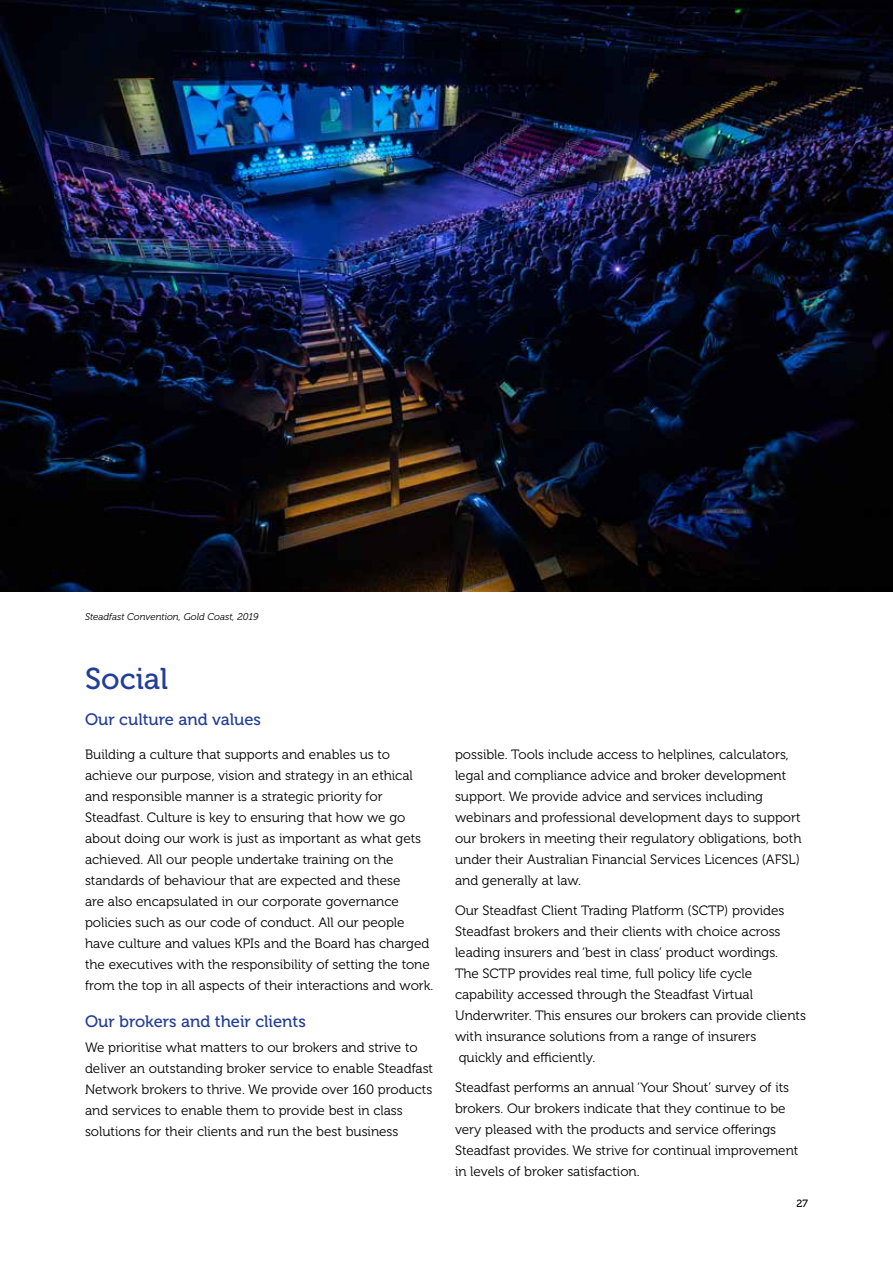
<style>
.page{position:relative;width:893px;height:1263px;background:#fff}
.page>*{position:absolute;margin:0;border:0;box-sizing:border-box;transform-origin:0 0}
.t1{font:30px "Museo 500";color:#233e99}
.t2{font:16.5px "Museo 500";color:#233e99}
.t3{font:13.5px/21px "Museo 300";color:#000}
.t4{font:10.5px "Museo 500";color:#000}
.t5{font:italic 9.75px "Museo 300";color:#000}
</style>
<div class="page">
<img style="left:0;top:0;width:893px;height:591px">
<p class="t5" style="left:85px;top:611px;width:175px">Steadfast Convention, Gold Coast, 2019</p>
<h1 class="t1" style="left:85px;top:662px;width:85px">Social</h1>
<p class="t2" style="left:85px;top:711px;width:178px">Our culture and values</p>
<p class="t3" style="left:85px;top:744px;width:350px">Building a culture that supports and enables us to achieve our purpose, vision and strategy in an ethical and responsible manner is a strategic priority for Steadfast. Culture is key to ensuring that how we go about doing our work is just as important as what gets achieved. All our people undertake training on the standards of behaviour that are expected and these<br>are also encapsulated in our corporate governance policies such as our code of conduct. All our people have culture and values KPIs and the Board has charged the executives with the responsibility of setting the tone from the top in all aspects of their interactions and work.</p>
<p class="t2" style="left:85px;top:1012px;width:222px">Our brokers and their clients</p>
<p class="t3" style="left:85px;top:1037px;width:350px">We prioritise what matters to our brokers and strive to deliver an outstanding broker service to enable Steadfast Network brokers to thrive. We provide over 160 products and services to enable them to provide best in class solutions for their clients and run the best business</p>
<p class="t3" style="left:455px;top:744px;width:348px">possible. Tools include access to helplines, calculators, legal and compliance advice and broker development support. We provide advice and services including webinars and professional development days to support our brokers in meeting their regulatory obligations, both under their Australian Financial Services Licences (AFSL) and generally at law.</p>
<p class="t3" style="left:455px;top:900px;width:353px">Our Steadfast Client Trading Platform (SCTP) provides Steadfast brokers and their clients with choice across leading insurers and ‘best in class’ product wordings.<br>The SCTP provides real time, full policy life cycle capability accessed through the Steadfast Virtual Underwriter. This ensures our brokers can provide clients with insurance solutions from a range of insurers<br>quickly and efficiently.</p>
<p class="t3" style="left:455px;top:1077px;width:345px">Steadfast performs an annual ‘Your Shout’ survey of its brokers. Our brokers indicate that they continue to be very pleased with the products and service offerings Steadfast provides. We strive for continual improvement in levels of broker satisfaction.</p>
<p class="t4" style="left:796px;top:1197px;width:13px">27</p>
</div>
